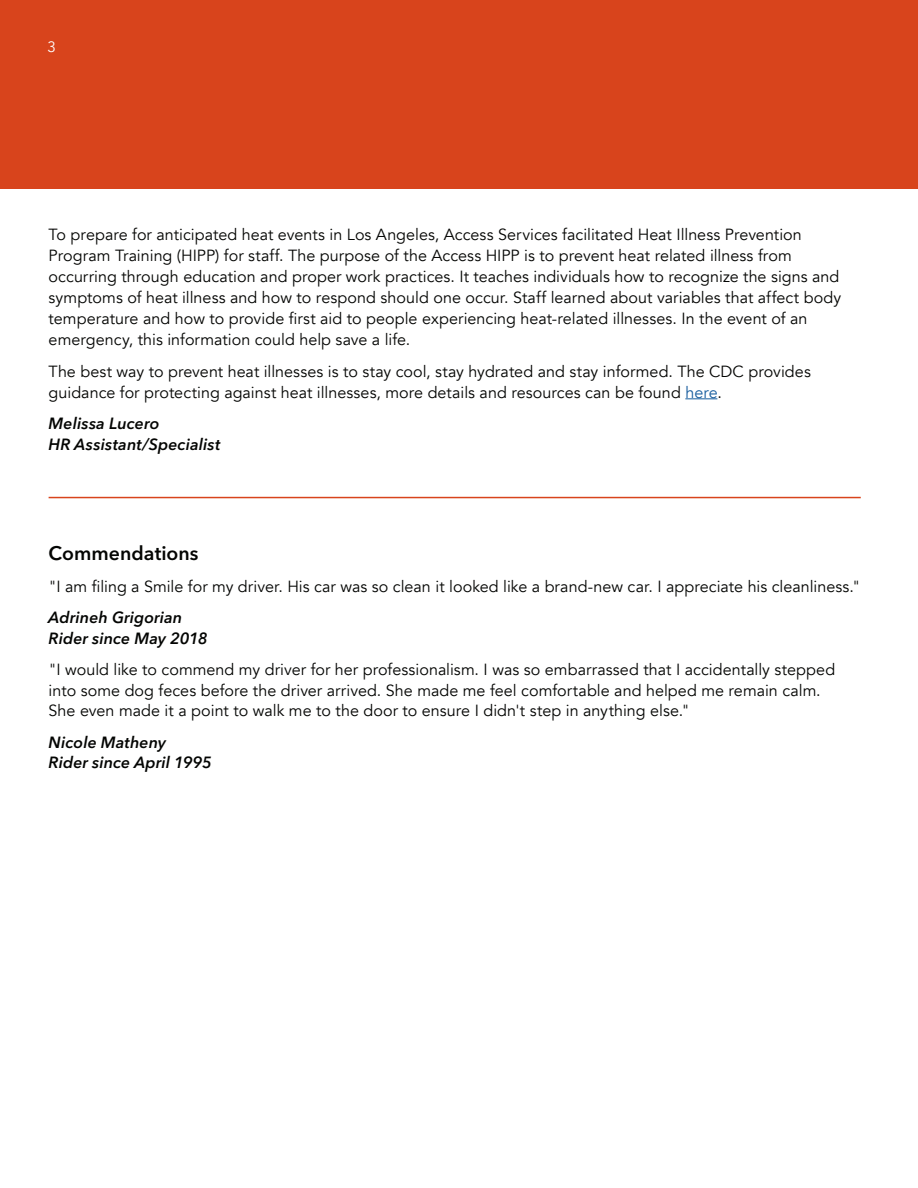
<style>
.page{position:relative;width:918px;height:1188px;background:#fff}
.page>*{position:absolute;margin:0;border:0;box-sizing:border-box;transform-origin:0 0}
.Andre_s_letter{font:600 19.5px "Avenir Next LT Pro";color:#040503}
.Andre_s_letter-2{font:16.2px/21px "Avenir";letter-spacing:.005em;color:#040503}
.Andre_s_letter-3{font:italic 600 16.2px/20.7px "Avenir Next LT Pro";letter-spacing:.005em;color:#040503}
.t1{font:15px "Avenir";color:#fff}
.s1{color:#175d9e}
</style>
<div class="page">
<div style="left:0;top:0;width:918px;height:189px;background:#d8441c"></div>
<hr style="left:49px;top:497px;width:812px;height:1px;background:#d8441c">
<hr style="left:685px;top:398px;width:32px;height:1px;background:#175d9e">
<p class="t1" style="left:48px;top:38px;width:10px">3</p>
<p class="Andre_s_letter-2" style="left:49px;top:224px;width:794px">To prepare for anticipated heat events in Los Angeles, Access Services facilitated Heat Illness Prevention Program Training (HIPP) for staff. The purpose of the Access HIPP is to prevent heat related illness from occurring through education and proper work practices. It teaches individuals how to recognize the signs and symptoms of heat illness and how to respond should one occur. Staff learned about variables that affect body temperature and how to provide first aid to people experiencing heat-related illnesses. In the event of an emergency, this information could help save a life.</p>
<p class="Andre_s_letter-2" style="left:49px;top:361px;width:764px">The best way to prevent heat illnesses is to stay cool, stay hydrated and stay informed. The CDC provides guidance for protecting against heat illnesses, more details and resources can be found <span class="s1">here</span>.</p>
<p class="Andre_s_letter-3" style="left:49px;top:413px;width:174px">Melissa Lucero<br>HR Assistant/Specialist</p>
<p class="Andre_s_letter" style="left:49px;top:541px;width:151px">Commendations</p>
<p class="Andre_s_letter-2" style="left:49px;top:576px;width:814px">"I am filing a Smile for my driver. His car was so clean it looked like a brand-new car. I appreciate his cleanliness."</p>
<p class="Andre_s_letter-3" style="left:49px;top:607px;width:161px">Adrineh Grigorian<br>Rider since May 2018</p>
<p class="Andre_s_letter-2" style="left:49px;top:659px;width:788px">"I would like to commend my driver for her professionalism. I was so embarrassed that I accidentally stepped into some dog feces before the driver arrived. She made me feel comfortable and helped me remain calm.<br>She even made it a point to walk me to the door to ensure I didn't step in anything else."</p>
<p class="Andre_s_letter-3" style="left:49px;top:732px;width:165px">Nicole Matheny<br>Rider since April 1995</p>
</div>
